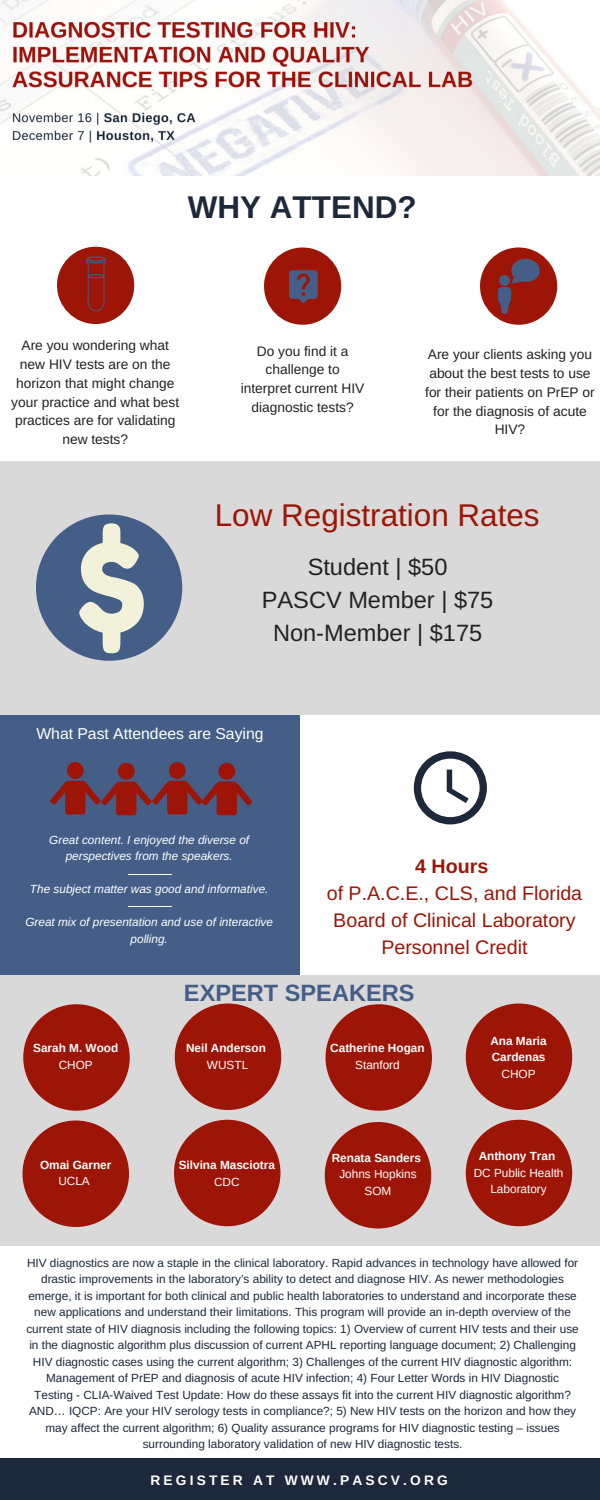
<style>
.page{position:relative;width:600px;height:1500px;background:#d9d9d9}
.page>*{position:absolute;margin:0;border:0;box-sizing:border-box;transform-origin:0 0}
.t1{font:31.4px "Arimo";color:#9d1506}
.t2{font:700 31.4px "Arimo";color:#1d283a}
.t3{font:23.6px/33px "Arimo";color:#222;text-align:center}
.t4{font:700 23.6px "Arimo";color:#445e88}
.t5{font:19.7px/27px "Arimo";color:#9d1506;text-align:center}
.t6{font:700 19.7px "Arimo";color:#9d1506}
.t7{font:15.7px "Arimo";color:#fff}
.t8{font:13.8px/18.8px "Arimo";color:#222;text-align:center}
.t9{font:700 13.8px "Arimo";letter-spacing:.23em;color:#fff}
.t10{font:11.8px/16.5px "Arimo";color:#1d283a;text-align:center}
.t11{font:italic 11.8px/16.5px "Arimo";color:#fff;text-align:center}
.t12{font:700 11.8px/16.5px "Arimo";color:#fff}
.t13{font:11.8px/16.5px "Arimo";color:#fff;text-align:center}
.s1{font-family:"Liberation Sans"}
</style>
<div class="page">
<div style="left:0;top:0;width:600px;height:188px;background:#fff"></div>
<div style="left:0;top:186px;width:600px;height:274px;background:#fff"></div>
<div style="left:0;top:1246px;width:600px;height:213px;background:#fff"></div>
<div style="left:0;top:1459px;width:600px;height:41px;background:#1d283a"></div>
<div style="left:0;top:716px;width:301px;height:259px;background:#445e88"></div>
<div style="left:300px;top:716px;width:300px;height:259px;background:#fff"></div>
<div style="left:480px;top:248px;width:77px;height:77px;background:#9d1506;border-radius:50%"></div>
<div style="left:57px;top:247px;width:77px;height:77px;background:#9d1506;border-radius:50%"></div>
<div style="left:264px;top:248px;width:77px;height:77px;background:#9d1506;border-radius:50%"></div>
<div style="left:23px;top:1004px;width:107px;height:107px;background:#9d1506;border-radius:50%"></div>
<div style="left:23px;top:1120px;width:106px;height:107px;background:#9d1506;border-radius:50%"></div>
<div style="left:174px;top:1120px;width:106px;height:106px;background:#9d1506;border-radius:50%"></div>
<div style="left:325px;top:1122px;width:106px;height:107px;background:#9d1506;border-radius:50%"></div>
<div style="left:175px;top:1004px;width:106px;height:106px;background:#9d1506;border-radius:50%"></div>
<div style="left:326px;top:1004px;width:106px;height:107px;background:#9d1506;border-radius:50%"></div>
<div style="left:466px;top:1120px;width:106px;height:106px;background:#9d1506;border-radius:50%"></div>
<div style="left:466px;top:1004px;width:106px;height:106px;background:#9d1506;border-radius:50%"></div>
<img style="left:0;top:0;width:600px;height:176px">
<svg style="left:86px;top:256px;width:20px;height:55px"></svg>
<svg style="left:498px;top:259px;width:42px;height:55px"></svg>
<svg style="left:289px;top:270px;width:29px;height:34px"></svg>
<svg style="left:414px;top:751px;width:73px;height:73px"></svg>
<div style="left:67px;top:762px;width:17px;height:17px;background:#9d1506;border-radius:50%"></div>
<div style="left:118px;top:763px;width:17px;height:17px;background:#9d1506;border-radius:50%"></div>
<div style="left:169px;top:762px;width:17px;height:17px;background:#9d1506;border-radius:50%"></div>
<div style="left:218px;top:763px;width:17px;height:17px;background:#9d1506;border-radius:50%"></div>
<svg style="left:50px;top:781px;width:202px;height:34px"></svg>
<hr style="left:133px;top:874px;width:34px;height:1px;background:#fff">
<hr style="left:133px;top:906px;width:34px;height:1px;background:#fff">
<svg style="left:36px;top:514px;width:146px;height:147px"></svg>
<h1 class="t2" style="left:188px;top:190px;width:230px">WHY ATTEND?</h1>
<p class="t8" style="left:11px;top:336px;width:170px">Are you wondering what new HIV tests are on the horizon that might change your practice and what best practices are for validating new tests?</p>
<p class="t8" style="left:425px;top:345px;width:171px">Are your clients asking you about the best tests to use for their patients on PrEP or for the diagnosis of acute<br>HIV?</p>
<p class="t8" style="left:241px;top:341px;width:125px">Do you find it a challenge to interpret current HIV diagnostic tests?</p>
<h1 class="t1" style="left:215px;top:497px;width:326px">Low Registration Rates</h1>
<h2 class="t3" style="left:262px;top:550px;width:233px">Student | $50<br>PASCV Member | $75<br>Non-Member | $175</h2>
<h3 class="t7" style="left:36px;top:725px;width:229px">What Past Attendees are Saying</h3>
<p class="t11" style="left:49px;top:831px;width:201px">Great content. I enjoyed the diverse of perspectives from the speakers.</p>
<p class="t11" style="left:30px;top:881px;width:240px">The subject matter was good and informative.</p>
<p class="t11" style="left:25px;top:914px;width:249px">Great mix of presentation and use of interactive polling.</p>
<h3 class="t6" style="left:415px;top:855px;width:75px">4 Hours</h3>
<h3 class="t5" style="left:327px;top:880px;width:257px">of P.A.C.E., CLS, and Florida<br>Board of Clinical Laboratory<br>Personnel Credit</h3>
<p class="t12" style="left:33px;top:1040px;width:87px">Sarah M. Wood</p>
<p class="t13" style="left:59px;top:1056px;width:36px">CHOP</p>
<p class="t12" style="left:40px;top:1156px;width:73px">Omai Garner</p>
<p class="t13" style="left:58px;top:1173px;width:33px">UCLA</p>
<h2 class="t4" style="left:184px;top:979px;width:232px">EXPERT SPEAKERS</h2>
<p class="t12" style="left:186px;top:1040px;width:81px">Neil Anderson</p>
<p class="t13" style="left:207px;top:1056px;width:43px">WUSTL</p>
<p class="t12" style="left:179px;top:1157px;width:98px">Silvina Masciotra</p>
<p class="t13" style="left:214px;top:1173px;width:27px">CDC</p>
<p class="t12" style="left:330px;top:1040px;width:96px">Catherine Hogan</p>
<p class="t13" style="left:355px;top:1056px;width:46px">Stanford</p>
<p class="t12" style="left:332px;top:1149px;width:91px">Renata Sanders</p>
<p class="t13" style="left:339px;top:1166px;width:79px">Johns Hopkins<br>SOM</p>
<p class="t12" style="left:490px;top:1032px;width:58px">Ana Maria<br>Cardenas</p>
<p class="t13" style="left:502px;top:1065px;width:36px">CHOP</p>
<p class="t12" style="left:479px;top:1148px;width:78px">Anthony Tran</p>
<p class="t13" style="left:474px;top:1164px;width:91px">DC Public Health<br>Laboratory</p>
<p class="t10" style="left:26px;top:1254px;width:554px">HIV diagnostics are now a staple in the clinical laboratory. Rapid advances in technology have allowed for drastic improvements in the laboratory’s ability to detect and diagnose HIV. As newer methodologies emerge, it is important for both clinical and public health laboratories to understand and incorporate these new applications and understand their limitations. This program will provide an in-depth overview of the current state of HIV diagnosis including the following topics: 1) Overview of current HIV tests and their use in the diagnostic algorithm plus discussion of current APHL reporting language document; 2) Challenging HIV diagnostic cases using the current algorithm; 3) Challenges of the current HIV diagnostic algorithm:<br>Management of PrEP and diagnosis of acute HIV infection; 4) Four Letter Words in HIV Diagnostic Testing - CLIA-Waived Test Update: How do these assays fit into the current HIV diagnostic algorithm?<br>AND<span class="s1">…</span> IQCP: Are your HIV serology tests in compliance?; 5) New HIV tests on the horizon and how they may affect the current algorithm; 6) Quality assurance programs for HIV diagnostic testing – issues surrounding laboratory validation of new HIV diagnostic tests.</p>
<p class="t9" style="left:150px;top:1473px;width:299px">REGISTER AT WWW.PASCV.ORG</p>
</div>
